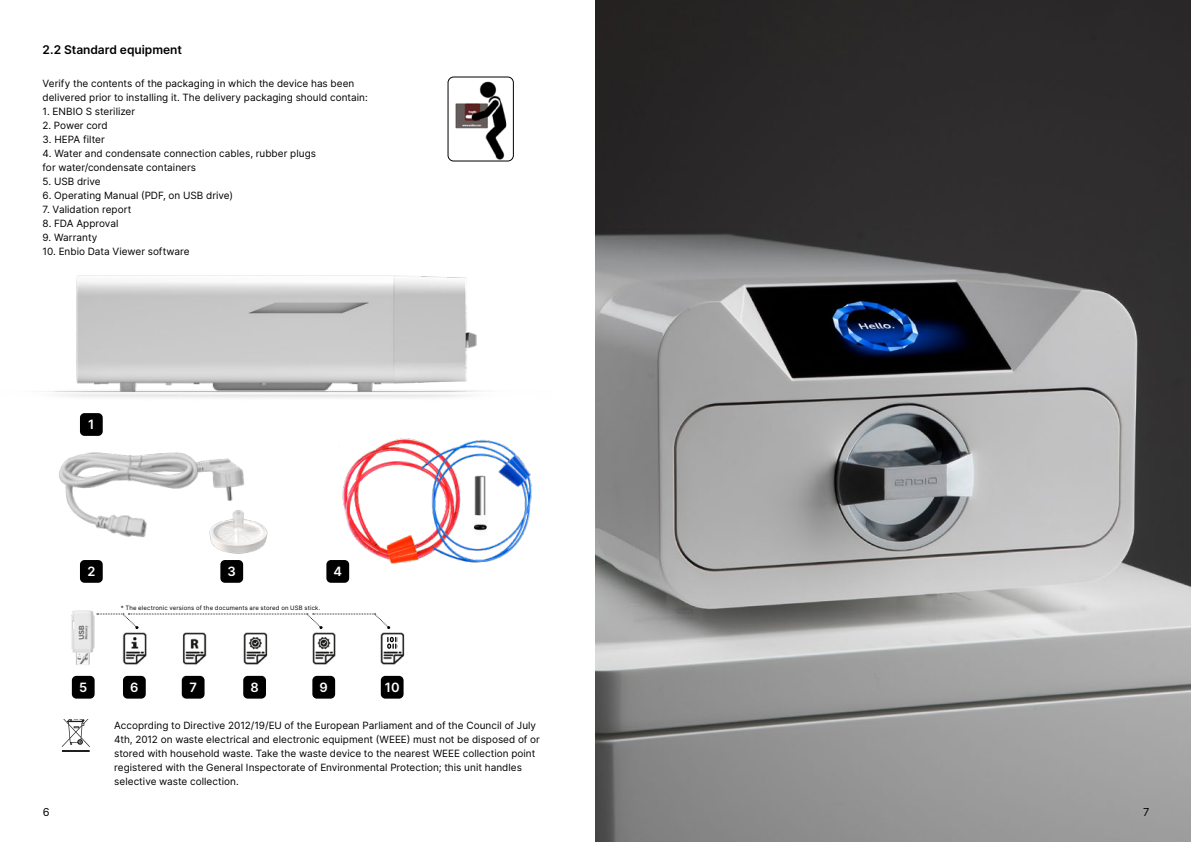
<style>
.page{position:relative;width:1191px;height:842px;background:#fff}
.page>*{position:absolute;margin:0;border:0;box-sizing:border-box;transform-origin:0 0}
.t1{font:600 12.8px "Inter";color:#fff}
.t2{font:600 12px "Inter";letter-spacing:-.005em;color:#000}
.t3{font:11px "Inter";color:#000}
.t4{font:10px/14px "Inter";letter-spacing:.005em;color:#000}
.t5{font:6px "Inter";letter-spacing:.03em;color:#000}
</style>
<div class="page">
<img style="left:47px;top:275px;width:431px;height:123px">
<img style="left:59px;top:452px;width:186px;height:86px">
<div style="left:123px;top:676px;width:23px;height:23px;background:#000;border-radius:5px"></div>
<div style="left:182px;top:676px;width:22px;height:23px;background:#000;border-radius:5px"></div>
<div style="left:243px;top:676px;width:23px;height:23px;background:#000;border-radius:5px"></div>
<div style="left:312px;top:676px;width:23px;height:23px;background:#000;border-radius:5px"></div>
<div style="left:381px;top:676px;width:22px;height:23px;background:#000;border-radius:5px"></div>
<div style="left:80px;top:413px;width:23px;height:23px;background:#000;border-radius:5px"></div>
<div style="left:80px;top:560px;width:23px;height:23px;background:#000;border-radius:5px"></div>
<div style="left:326px;top:560px;width:23px;height:23px;background:#000;border-radius:5px"></div>
<div style="left:220px;top:560px;width:23px;height:23px;background:#000;border-radius:5px"></div>
<div style="left:72px;top:676px;width:23px;height:23px;background:#000;border-radius:5px"></div>
<img style="left:201px;top:495px;width:67px;height:59px">
<img style="left:71px;top:610px;width:24px;height:55px">
<img style="left:122px;top:632px;width:25px;height:33px">
<img style="left:182px;top:632px;width:25px;height:33px">
<img style="left:312px;top:632px;width:24px;height:33px">
<img style="left:380px;top:632px;width:25px;height:33px">
<svg style="left:97px;top:614px;width:293px;height:15px"></svg>
<svg style="left:385px;top:636px;width:14px;height:13px"></svg>
<svg style="left:386px;top:636px;width:11px;height:14px"></svg>
<img style="left:342px;top:438px;width:70px;height:129px">
<img style="left:412px;top:439px;width:120px;height:124px">
<svg style="left:62px;top:719px;width:28px;height:33px"></svg>
<img style="left:448px;top:77px;width:65px;height:84px">
<div style="left:448px;top:77px;width:65px;height:84px;border:1px solid #000;border-radius:6px"></div>
<img style="left:595px;top:0;width:596px;height:842px">
<img style="left:243px;top:632px;width:25px;height:33px">
<p class="t2" style="left:43px;top:41px;width:141px">2.2 Standard equipment</p>
<p class="t4" style="left:43px;top:76px;width:327px">Verify the contents of the packaging in which the device has been delivered prior to installing it. The delivery packaging should contain:</p>
<p class="t4" style="left:43px;top:104px;width:94px">1. ENBIO S sterilizer</p>
<p class="t4" style="left:43px;top:118px;width:67px">2. Power cord</p>
<p class="t4" style="left:43px;top:132px;width:64px">3. HEPA filter</p>
<p class="t4" style="left:43px;top:146px;width:275px">4. Water and condensate connection cables, rubber plugs for water/condensate containers</p>
<p class="t4" style="left:43px;top:174px;width:60px">5. USB drive</p>
<p class="t4" style="left:43px;top:188px;width:192px">6. Operating Manual (PDF, on USB drive)</p>
<p class="t4" style="left:43px;top:202px;width:90px">7. Validation report</p>
<p class="t4" style="left:43px;top:216px;width:77px">8. FDA Approval</p>
<p class="t4" style="left:43px;top:230px;width:56px">9. Warranty</p>
<p class="t4" style="left:43px;top:244px;width:149px">10. Enbio Data Viewer software</p>
<p class="t1" style="left:88px;top:415px;width:8px">1</p>
<p class="t1" style="left:87px;top:562px;width:9px">2</p>
<p class="t1" style="left:333px;top:562px;width:10px">4</p>
<p class="t1" style="left:228px;top:562px;width:10px">3</p>
<p class="t5" style="left:121px;top:604px;width:201px">* The electronic versions of the documents are stored on USB stick.</p>
<p class="t1" style="left:79px;top:678px;width:10px">5</p>
<p class="t1" style="left:130px;top:678px;width:10px">6</p>
<p class="t1" style="left:189px;top:678px;width:9px">7</p>
<p class="t1" style="left:250px;top:678px;width:10px">8</p>
<p class="t1" style="left:320px;top:678px;width:10px">9</p>
<p class="t1" style="left:385px;top:678px;width:16px">10</p>
<p class="t4" style="left:114px;top:718px;width:427px">Accoprding to Directive 2012/19/EU of the European Parliament and of the Council of July 4th, 2012 on waste electrical and electronic equipment (WEEE) must not be disposed of or stored with household waste. Take the waste device to the nearest WEEE collection point registered with the General Inspectorate of Environmental Protection; this unit handles selective waste collection.</p>
<p class="t3" style="left:43px;top:803px;width:8px">6</p>
<p class="t3" style="left:1143px;top:803px;width:8px">7</p>
</div>
